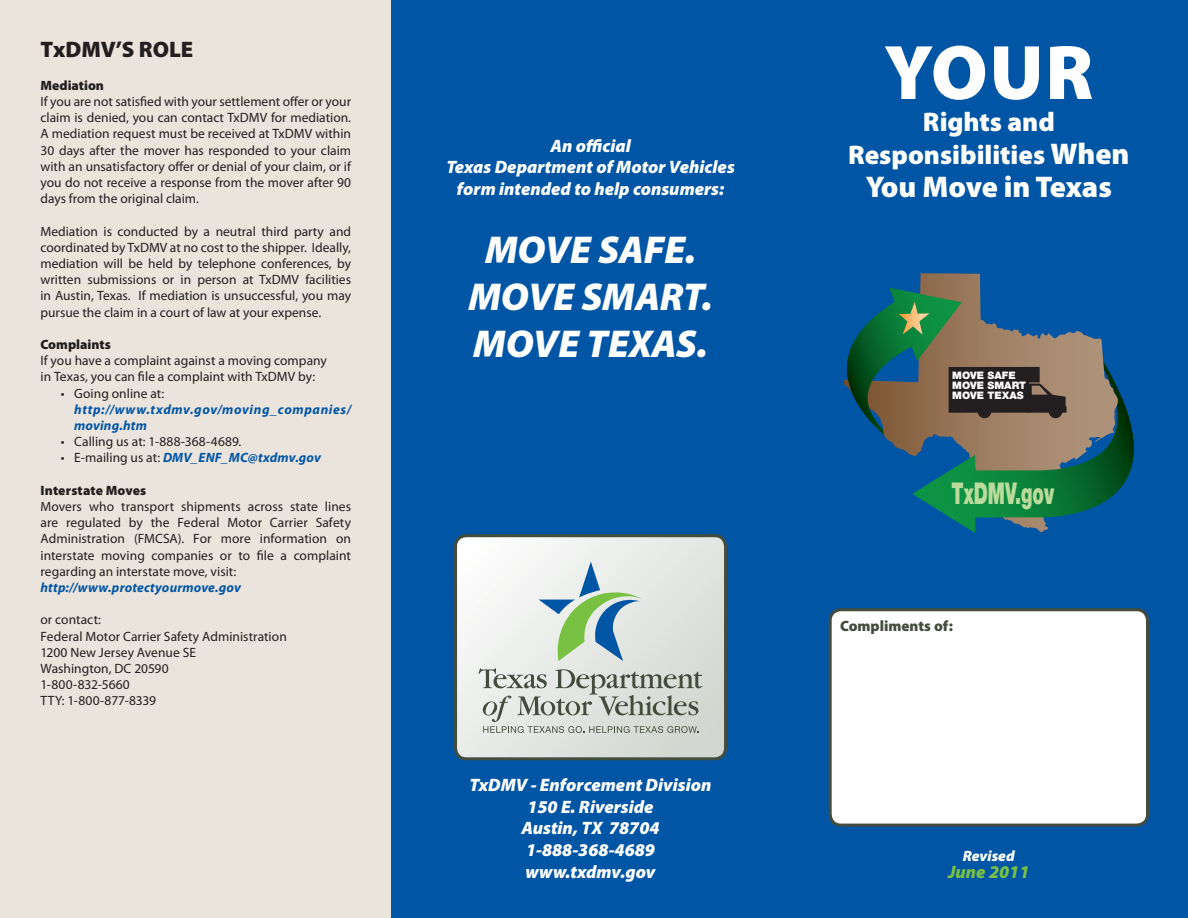
<style>
.page{position:relative;width:1188px;height:918px;background:#fff}
.page>*{position:absolute;margin:0;border:0;box-sizing:border-box;transform-origin:0 0}
.t1{font:900 78px "Myriad Pro";color:#fff}
.t2{font:italic 900 39px/46.8px "Myriad Pro";color:#fff;text-align:center}
.t3{font:900 30px "Myriad Pro";letter-spacing:-.01em;color:#fff}
.t4{font:900 30px "Helvetica Neue LT Std";color:#badb9b;scale:.61 1}
.t5{font:900 27px/33px "Myriad Pro";color:#fff;text-align:center}
.t6{font:900 22.5px "Myriad Pro";color:#231f20}
.t7{font:italic 900 18px/21.6px "Myriad Pro";color:#fff;text-align:center}
.t8{font:italic 900 18px "Myriad Pro";color:#79c142}
.t9{font:900 15px "Myriad Pro";color:#434c3d}
.t10{font:italic 900 15px "Myriad Pro";color:#fff}
.t11{font:13.5px/16.2px "Myriad Pro";color:#231f20;text-align:justify}
.t12{font:italic 700 13.5px "Myriad Pro";letter-spacing:.02em;color:#0155a5}
.t13{font:italic 700 13.5px/16.2px "Myriad Pro";letter-spacing:.045em;color:#0155a5}
.t14{font:900 13.5px "Myriad Pro";color:#231f20}
.t15{font:900 10.35px/10.1px "Helvetica Neue LT Std";color:#fff}
.s1{font-weight:400;font-style:normal;color:#231f20}
.s2{font-size:30px}
</style>
<div class="page">
<div style="left:0;top:0;width:392px;height:918px;background:#ebe4dc"></div>
<div style="left:392px;top:0;width:796px;height:918px;background:#0155a5"></div>
<div style="left:830px;top:610px;width:318px;height:215px;background:#fff;border-radius:11px"></div>
<div style="left:829px;top:608px;width:320px;height:219px;border:3px solid #434c3d;border-radius:11px"></div>
<svg style="left:920px;top:274px;width:61px;height:14px"></svg>
<svg style="left:844px;top:288px;width:290px;height:245px"></svg>
<svg style="left:458px;top:538px;width:267px;height:219px;background:#e7e9e6"></svg>
<div style="left:454px;top:534px;width:273px;height:226px;border:3px solid #434c3d;border-radius:11px"></div>
<svg style="left:539px;top:562px;width:103px;height:99px;background:#b8d0c8"></svg>
<svg style="left:479px;top:668px;width:223px;height:65px;background:#c1c5be"></svg>
<h3 class="t6" style="left:40px;top:37px;width:154px">TxDMV’S RO LE</h3>
<p class="t14" style="left:40px;top:78px;width:65px">Mediation</p>
<p class="t11" style="left:40px;top:93px;width:312px">If you are not satisfied with your settlement offer or your claim is denied, you can contact TxDMV for mediation.<br>A mediation request must be received at TxDMV within 30 days after the mover has responded to your claim with an unsatisfactory offer or denial of your claim, or if you do not receive a response from the mover after 90 days from the original claim.</p>
<p class="t11" style="left:40px;top:223px;width:312px">Mediation is conducted by a neutral third party and coordinated by TxDMV at no cost to the shipper. Ideally, mediation will be held by telephone conferences, by written submissions or in person at TxDMV facilities in Austin, Texas. If mediation is unsuccessful, you may pursue the claim in a court of law at your expense.</p>
<p class="t14" style="left:40px;top:337px;width:72px">Complaints</p>
<p class="t11" style="left:40px;top:352px;width:288px">If you have a complaint against a moving company in Texas, you can file a complaint with TxDMV by:</p>
<p class="t11" style="left:61px;top:385px;width:105px">• Going online at:</p>
<p class="t13" style="left:74px;top:401px;width:278px">http://www.txdmv.gov/moving_companies/ moving.htm</p>
<p class="t11" style="left:61px;top:433px;width:182px">• Calling us at: 1-888-368-4689.</p>
<p class="t12" style="left:61px;top:449px;width:262px"><span class="s1">• E-mailing us at:</span> DMV_ENF_MC@txdmv.gov</p>
<p class="t14" style="left:40px;top:483px;width:107px">Interstate Moves</p>
<p class="t11" style="left:40px;top:498px;width:312px">Movers who transport shipments across state lines are regulated by the Federal Motor Carrier Safety Administration (FMCSA). For more information on interstate moving companies or to file a complaint regarding an interstate move, visit:</p>
<p class="t12" style="left:40px;top:579px;width:202px">http://www.protectyourmove.gov</p>
<p class="t11" style="left:40px;top:612px;width:248px;text-align:left">or contact:<br>Federal Motor Carrier Safety Administration<br>1200 New Jersey Avenue SE<br>Washington, DC 20590<br>1-800-832-5660<br>TTY: 1-800-877-8339</p>
<h3 class="t7" style="left:446px;top:135px;width:290px">An official<br>Texas Department of Motor Vehicles form intended to help consumers:</h3>
<h2 class="t2" style="left:468px;top:227px;width:246px">MOVE SAFE.<br>MOVE SMART.<br>MOVE TEXAS.</h2>
<h3 class="t7" style="left:470px;top:774px;width:244px">TxDMV - Enforcement Division<br>150 E. Riverside<br>Austin, TX 78704<br>1-888-368-4689 www.txdmv.gov</h3>
<h1 class="t1" style="left:884px;top:28px;width:211px">Your</h1>
<h3 class="t5" style="left:848px;top:106px;width:283px">Rights and<br>Responsibilities <span class="s2">When</span></h3>
<h3 class="t3" style="left:866px;top:170px;width:248px">You Move in Texas</h3>
<p class="t15" style="left:952px;top:370px;width:75px">MOVE SAFE<br>MOVE SMART<br>MOVE TEXAS</p>
<h3 class="t4" style="left:952px;top:475px;width:170px">TxDMV.gov</h3>
<p class="t9" style="left:840px;top:617px;width:114px">Compliments of:</p>
<p class="t10" style="left:963px;top:848px;width:53px">Revised</p>
<h3 class="t8" style="left:948px;top:861px;width:83px">June 2011</h3>
</div>
